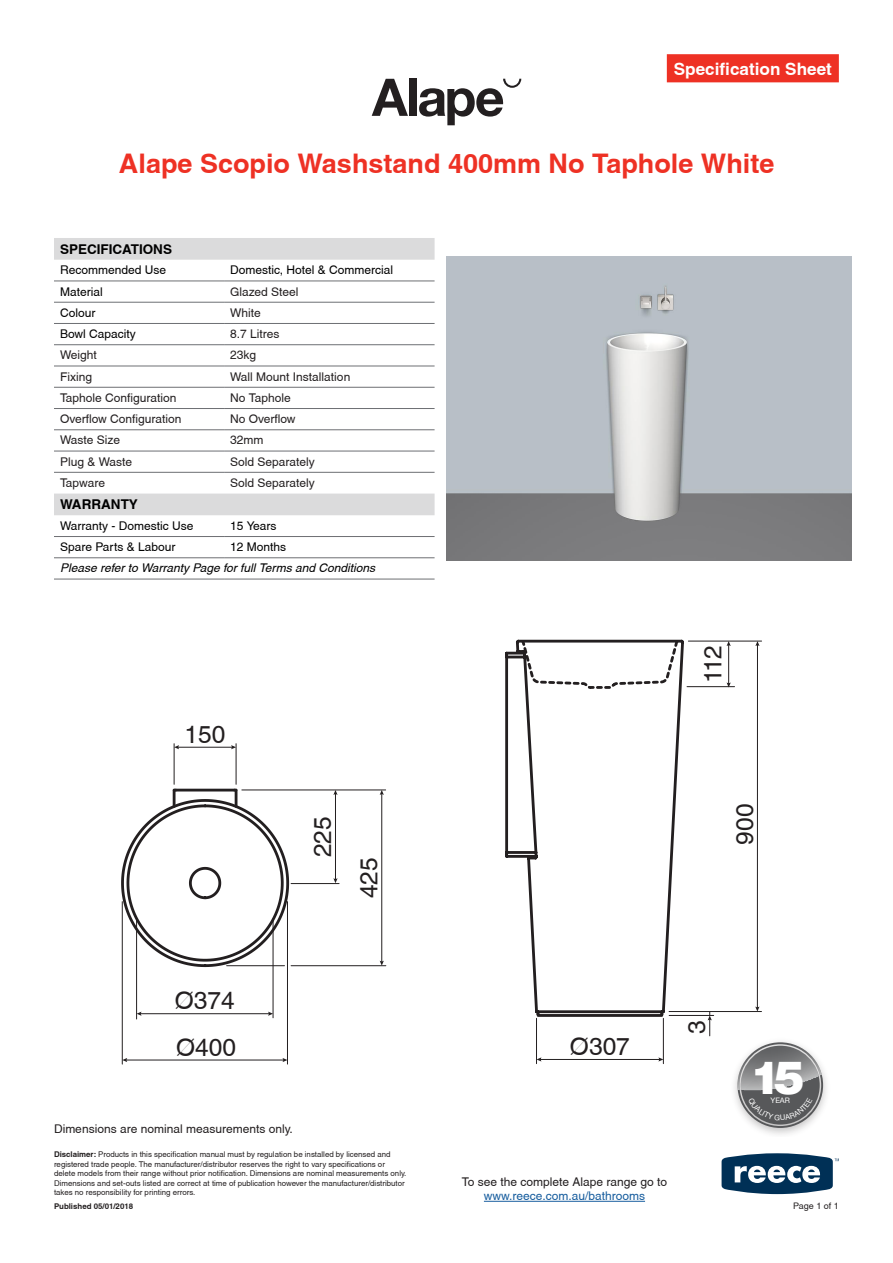
<style>
.page{position:relative;width:893px;height:1263px;background:#fff}
.page>*{position:absolute;margin:0;border:0;box-sizing:border-box;transform-origin:0 0}
.t1{font:900 45.75px "Helvetica Neue";color:#fff}
.Heading_1{font:700 27px "Helvetica";color:#ee3124}
.t2{font:24.45px "Helvetica";color:#231f20}
.t3{font:700 17.1px "Helvetica";color:#fff}
.t4{font:700 13.5px "Helvetica";color:#000}
.t5{font:12px/14.4px "Helvetica";color:#231f20;text-align:center}
.t6{font:12px "Helvetica";color:#000}
.t7{font:italic 12px "Helvetica";color:#000}
.t8{font:9px "Helvetica";color:#231f20}
.t9{font:7.8px/9.4px "Helvetica";color:#231f20}
.t10{font:700 7.8px "Helvetica";color:#231f20}
.t11{font:7.5px "Helvetica Neue";color:#fff}
.s1{font-weight:700}
.s2{color:#175d9e}
</style>
<div class="page">
<svg style="left:722px;top:1153px;width:117px;height:41px"></svg>
<div style="left:667px;top:54px;width:172px;height:28px;background:#ee3124"></div>
<img style="left:734px;top:1072px;width:93px;height:63px">
<img style="left:446px;top:257px;width:405px;height:303px">
<svg style="left:372px;top:79px;width:36px;height:37px"></svg>
<div style="left:410px;top:79px;width:7px;height:37px;background:#231f20"></div>
<svg style="left:419px;top:79px;width:102px;height:46px"></svg>
<svg style="left:54px;top:238px;width:381px;height:277px"></svg>
<hr style="left:54px;top:281px;width:170px;height:1px;background:#6d6f73">
<hr style="left:224px;top:281px;width:211px;height:1px;background:#6d6f73">
<hr style="left:54px;top:302px;width:170px;height:1px;background:#6d6f73">
<hr style="left:224px;top:302px;width:211px;height:1px;background:#6d6f73">
<hr style="left:54px;top:323px;width:170px;height:1px;background:#6d6f73">
<hr style="left:224px;top:323px;width:211px;height:1px;background:#6d6f73">
<hr style="left:54px;top:344px;width:170px;height:1px;background:#6d6f73">
<hr style="left:224px;top:344px;width:211px;height:1px;background:#6d6f73">
<hr style="left:54px;top:366px;width:170px;height:1px;background:#6d6f73">
<hr style="left:224px;top:366px;width:211px;height:1px;background:#6d6f73">
<hr style="left:54px;top:387px;width:170px;height:1px;background:#6d6f73">
<hr style="left:224px;top:387px;width:211px;height:1px;background:#6d6f73">
<hr style="left:54px;top:408px;width:170px;height:1px;background:#6d6f73">
<hr style="left:224px;top:408px;width:211px;height:1px;background:#6d6f73">
<hr style="left:54px;top:429px;width:170px;height:1px;background:#6d6f73">
<hr style="left:224px;top:429px;width:211px;height:1px;background:#6d6f73">
<hr style="left:54px;top:451px;width:170px;height:1px;background:#6d6f73">
<hr style="left:224px;top:451px;width:211px;height:1px;background:#6d6f73">
<hr style="left:54px;top:472px;width:170px;height:1px;background:#6d6f73">
<hr style="left:224px;top:472px;width:211px;height:1px;background:#6d6f73">
<hr style="left:54px;top:536px;width:170px;height:1px;background:#6d6f73">
<hr style="left:224px;top:536px;width:211px;height:1px;background:#6d6f73">
<hr style="left:54px;top:557px;width:170px;height:1px;background:#6d6f73">
<hr style="left:224px;top:557px;width:211px;height:1px;background:#6d6f73">
<hr style="left:54px;top:579px;width:170px;height:1px;background:#6d6f73">
<hr style="left:224px;top:579px;width:211px;height:1px;background:#6d6f73">
<svg style="left:121px;top:789px;width:169px;height:179px"></svg>
<svg style="left:505px;top:639px;width:179px;height:378px"></svg>
<hr style="left:227px;top:965px;width:57px;height:1px;background:#231f20">
<hr style="left:242px;top:790px;width:144px;height:1px;background:#231f20">
<hr style="left:381px;top:793px;width:1px;height:169px;background:#231f20">
<svg style="left:380px;top:790px;width:4px;height:5px"></svg>
<svg style="left:380px;top:961px;width:4px;height:4px"></svg>
<hr style="left:335px;top:793px;width:1px;height:87px;background:#231f20">
<svg style="left:333px;top:790px;width:5px;height:5px"></svg>
<svg style="left:333px;top:878px;width:5px;height:5px"></svg>
<hr style="left:291px;top:965px;width:95px;height:1px;background:#231f20">
<hr style="left:291px;top:883px;width:48px;height:1px;background:#231f20">
<hr style="left:140px;top:1013px;width:130px;height:1px;background:#231f20">
<svg style="left:137px;top:1012px;width:5px;height:4px"></svg>
<svg style="left:268px;top:1012px;width:5px;height:4px"></svg>
<hr style="left:273px;top:919px;width:1px;height:99px;background:#231f20">
<hr style="left:136px;top:920px;width:1px;height:99px;background:#231f20">
<hr style="left:126px;top:1060px;width:158px;height:1px;background:#231f20">
<svg style="left:123px;top:1058px;width:4px;height:4px"></svg>
<svg style="left:283px;top:1058px;width:4px;height:4px"></svg>
<hr style="left:287px;top:901px;width:1px;height:163px;background:#231f20">
<hr style="left:122px;top:901px;width:1px;height:163px;background:#231f20">
<hr style="left:177px;top:747px;width:56px;height:1px;background:#231f20">
<svg style="left:175px;top:745px;width:4px;height:4px"></svg>
<svg style="left:231px;top:745px;width:5px;height:4px"></svg>
<hr style="left:236px;top:744px;width:1px;height:40px;background:#231f20">
<hr style="left:174px;top:744px;width:1px;height:40px;background:#231f20">
<hr style="left:728px;top:644px;width:1px;height:40px;background:#231f20">
<svg style="left:727px;top:642px;width:4px;height:4px"></svg>
<svg style="left:727px;top:682px;width:4px;height:4px"></svg>
<hr style="left:687px;top:686px;width:47px;height:1px;background:#231f20">
<hr style="left:540px;top:1059px;width:120px;height:1px;background:#231f20">
<svg style="left:658px;top:1057px;width:5px;height:4px"></svg>
<hr style="left:663px;top:1018px;width:1px;height:46px;background:#231f20">
<hr style="left:536px;top:1018px;width:1px;height:46px;background:#231f20">
<hr style="left:757px;top:644px;width:1px;height:364px;background:#231f20">
<svg style="left:755px;top:642px;width:5px;height:4px"></svg>
<svg style="left:755px;top:1006px;width:4px;height:5px"></svg>
<hr style="left:669px;top:1011px;width:92px;height:1px;background:#231f20">
<hr style="left:688px;top:641px;width:74px;height:1px;background:#231f20">
<hr style="left:669px;top:1015px;width:45px;height:1px;background:#231f20">
<svg style="left:708px;top:1012px;width:4px;height:24px"></svg>
<hr style="left:484px;top:1201px;width:161px;height:1px;background:#175d9e">
<svg style="left:737px;top:1042px;width:86px;height:86px"></svg>
<h3 class="t3" style="left:674px;top:59px;width:160px">Specification Sheet</h3>
<p class="Heading_1" style="left:119px;top:147px;width:657px">Alape Scopio Washstand 400mm No Taphole White</p>
<p class="t4" style="left:60px;top:241px;width:114px">SPECIFICATIONS</p>
<p class="t6" style="left:60px;top:263px;width:108px">Recommended Use</p>
<p class="t6" style="left:230px;top:263px;width:165px">Domestic, Hotel &amp; Commercial</p>
<p class="t6" style="left:60px;top:284px;width:44px">Material</p>
<p class="t5" style="left:230px;top:284px;width:70px">Glazed Steel</p>
<p class="t6" style="left:60px;top:306px;width:37px">Colour</p>
<p class="t5" style="left:230px;top:305px;width:32px">White</p>
<p class="t6" style="left:60px;top:327px;width:77px">Bowl Capacity</p>
<p class="t5" style="left:230px;top:327px;width:51px">8.7 Litres</p>
<p class="t5" style="left:60px;top:348px;width:38px">Weight</p>
<p class="t5" style="left:230px;top:348px;width:28px">23kg</p>
<p class="t5" style="left:60px;top:369px;width:34px">Fixing</p>
<p class="t5" style="left:230px;top:369px;width:122px">Wall Mount Installation</p>
<p class="t5" style="left:60px;top:390px;width:118px">Taphole Configuration</p>
<p class="t5" style="left:230px;top:390px;width:62px">No Taphole</p>
<p class="t5" style="left:60px;top:412px;width:123px">Overflow Configuration</p>
<p class="t5" style="left:230px;top:412px;width:67px">No Overflow</p>
<p class="t5" style="left:60px;top:433px;width:62px">Waste Size</p>
<p class="t5" style="left:230px;top:433px;width:35px">32mm</p>
<p class="t5" style="left:60px;top:454px;width:74px">Plug &amp; Waste</p>
<p class="t5" style="left:230px;top:454px;width:86px">Sold Separately</p>
<p class="t5" style="left:60px;top:475px;width:47px">Tapware</p>
<p class="t5" style="left:230px;top:475px;width:86px">Sold Separately</p>
<p class="t4" style="left:60px;top:496px;width:79px">WARRANTY</p>
<p class="t6" style="left:60px;top:519px;width:135px">Warranty - Domestic Use</p>
<p class="t6" style="left:230px;top:519px;width:48px">15 Years</p>
<p class="t6" style="left:60px;top:540px;width:117px">Spare Parts &amp; Labour</p>
<p class="t6" style="left:230px;top:540px;width:58px">12 Months</p>
<p class="t7" style="left:60px;top:561px;width:317px">Please refer to Warranty Page for full Terms and Conditions</p>
<p class="t2" style="left:184px;top:720px;width:42px">150</p>
<p class="t2" style="left:309px;top:857px;width:42px;rotate:-90deg">225</p>
<p class="t2" style="left:355px;top:898px;width:42px;rotate:-90deg">425</p>
<p class="t2" style="left:175px;top:986px;width:61px">Ø374</p>
<p class="t2" style="left:176px;top:1033px;width:61px">Ø400</p>
<h3 class="t5" style="left:54px;top:1122px;width:240px">Dimensions are nominal measurements only.</h3>
<p class="t9" style="left:54px;top:1150px;width:354px"><span class="s1">Disclaimer:</span> Products in this specification manual must by regulation be installed by licensed and registered trade people. The manufacturer/distributor reserves the right to vary specifications or delete models from their range without prior notification. Dimensions are nominal measurements only.<br>Dimensions and set-outs listed are correct at time of publication however the manufacturer/distributor takes no responsibility for printing errors.</p>
<p class="t10" style="left:54px;top:1201px;width:81px">Published 05/01/2018</p>
<p class="t2" style="left:699px;top:683px;width:39px;rotate:-90deg">112</p>
<p class="t2" style="left:731px;top:845px;width:42px;rotate:-90deg">900</p>
<p class="t2" style="left:570px;top:1032px;width:61px">Ø307</p>
<p class="t2" style="left:683px;top:1034px;width:15px;rotate:-90deg">3</p>
<p class="t5" style="left:462px;top:1174px;width:207px">To see the complete Alape range go to <span class="s2">www.reece.com.au/bathrooms</span></p>
<p class="t1" style="left:750px;top:1050px;width:56px">15</p>
<p class="t11" style="left:771px;top:1096px;width:21px">YEAR</p>
<p class="t8" style="left:793px;top:1200px;width:47px">Page 1 of 1</p>
</div>
